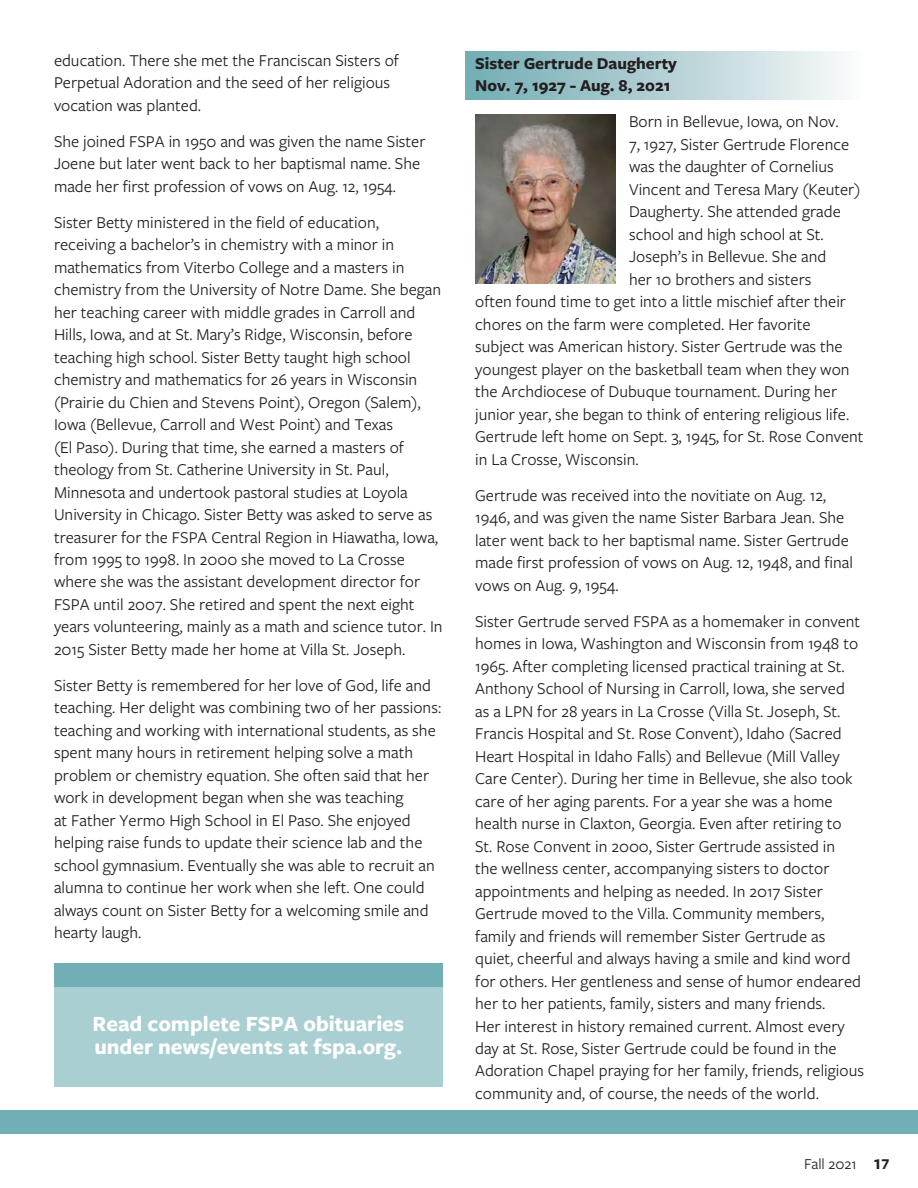
<style>
.page{position:relative;width:918px;height:1188px;background:#fff}
.page>*{position:absolute;margin:0;border:0;box-sizing:border-box;transform-origin:0 0}
.Sidebar{font:700 22.5px/22.5px "Freight Sans Pro";color:#fff}
.Sidebar-2{font:17.25px/22.5px "Freight Sans Pro";color:#231f20}
.Sidebar-3{font:700 17.25px/22.5px "Freight Sans Pro";color:#231f20}
.t1{font:15.75px "Freight Sans Pro";color:#231f20}
.s1{font-weight:700}
</style>
<div class="page">
<div style="left:466px;top:51px;width:398px;height:48px;background:linear-gradient(to right,#71abb2,#fafafa)"></div>
<img style="left:475px;top:114px;width:141px;height:170px">
<div style="left:0;top:1110px;width:918px;height:24px;background:#71afb5"></div>
<div style="left:54px;top:963px;width:389px;height:24px;background:#71afb5"></div>
<div style="left:54px;top:987px;width:389px;height:99px;background:#a9cfd2"></div>
<p class="Sidebar-2" style="left:54px;top:48px;width:347px">education. There she met the Franciscan Sisters of<br>Perpetual Adoration and the seed of her religious vocation was planted.</p>
<p class="Sidebar-2" style="left:54px;top:129px;width:373px">She joined FSPA in 1950 and was given the name Sister<br>Joene but later went back to her baptismal name. She made her first profession of vows on Aug. 12, 1954.</p>
<p class="Sidebar-2" style="left:54px;top:210px;width:390px">Sister Betty ministered in the field of education, receiving a bachelor’s in chemistry with a minor in mathematics from Viterbo College and a masters in chemistry from the University of Notre Dame. She began her teaching career with middle grades in Carroll and Hills, Iowa, and at St. Mary’s Ridge, Wisconsin, before teaching high school. Sister Betty taught high school chemistry and mathematics for 26 years in Wisconsin (Prairie du Chien and Stevens Point), Oregon (Salem), Iowa (Bellevue, Carroll and West Point) and Texas<br>(El Paso). During that time, she earned a masters of theology from St. Catherine University in St. Paul, Minnesota and undertook pastoral studies at Loyola University in Chicago. Sister Betty was asked to serve as treasurer for the FSPA Central Region in Hiawatha, Iowa, from 1995 to 1998. In 2000 she moved to La Crosse where she was the assistant development director for FSPA until 2007. She retired and spent the next eight years volunteering, mainly as a math and science tutor. In 2015 Sister Betty made her home at Villa St. Joseph.</p>
<p class="Sidebar-2" style="left:54px;top:673px;width:389px">Sister Betty is remembered for her love of God, life and teaching. Her delight was combining two of her passions: teaching and working with international students, as she spent many hours in retirement helping solve a math problem or chemistry equation. She often said that her work in development began when she was teaching<br>at Father Yermo High School in El Paso. She enjoyed helping raise funds to update their science lab and the school gymnasium. Eventually she was able to recruit an alumna to continue her work when she left. One could always count on Sister Betty for a welcoming smile and hearty laugh.</p>
<p class="Sidebar" style="left:93px;top:1012px;width:313px">Read complete FSPA obituaries under news/events at fspa.org.</p>
<p class="Sidebar-3" style="left:475px;top:51px;width:203px">Sister Gertrude Daugherty<br>Nov. 7, 1927 - Aug. 8, 2021</p>
<p class="Sidebar-2" style="left:629px;top:110px;width:211px">Born in Bellevue, Iowa, on Nov.</p>
<p class="Sidebar-2" style="left:629px;top:132px;width:222px">7, 1927, Sister Gertrude Florence</p>
<p class="Sidebar-2" style="left:629px;top:155px;width:206px">was the daughter of Cornelius</p>
<p class="Sidebar-2" style="left:629px;top:177px;width:233px">Vincent and Teresa Mary (Keuter)</p>
<p class="Sidebar-2" style="left:629px;top:200px;width:213px">Daugherty. She attended grade</p>
<p class="Sidebar-2" style="left:629px;top:222px;width:196px">school and high school at St.</p>
<p class="Sidebar-2" style="left:629px;top:245px;width:199px">Joseph’s in Bellevue. She and</p>
<p class="Sidebar-2" style="left:629px;top:267px;width:184px">her 10 brothers and sisters</p>
<p class="Sidebar-2" style="left:475px;top:290px;width:372px">often found time to get into a little mischief after their</p>
<p class="Sidebar-2" style="left:475px;top:312px;width:337px">chores on the farm were completed. Her favorite</p>
<p class="Sidebar-2" style="left:475px;top:335px;width:369px">subject was American history. Sister Gertrude was the</p>
<p class="Sidebar-2" style="left:475px;top:357px;width:376px">youngest player on the basketball team when they won</p>
<p class="Sidebar-2" style="left:475px;top:380px;width:364px">the Archdiocese of Dubuque tournament. During her</p>
<p class="Sidebar-2" style="left:475px;top:402px;width:376px">junior year, she began to think of entering religious life.</p>
<p class="Sidebar-2" style="left:475px;top:425px;width:390px">Gertrude left home on Sept. 3, 1945, for St. Rose Convent</p>
<p class="Sidebar-2" style="left:475px;top:447px;width:165px">in La Crosse, Wisconsin.</p>
<p class="Sidebar-2" style="left:475px;top:483px;width:379px">Gertrude was received into the novitiate on Aug. 12, 1946, and was given the name Sister Barbara Jean. She later went back to her baptismal name. Sister Gertrude made first profession of vows on Aug. 12, 1948, and final vows on Aug. 9, 1954.</p>
<p class="Sidebar-2" style="left:475px;top:609px;width:390px">Sister Gertrude served FSPA as a homemaker in convent homes in Iowa, Washington and Wisconsin from 1948 to 1965. After completing licensed practical training at St.<br>Anthony School of Nursing in Carroll, Iowa, she served<br>as a LPN for 28 years in La Crosse (Villa St. Joseph, St.<br>Francis Hospital and St. Rose Convent), Idaho (Sacred Heart Hospital in Idaho Falls) and Bellevue (Mill Valley Care Center). During her time in Bellevue, she also took care of her aging parents. For a year she was a home health nurse in Claxton, Georgia. Even after retiring to<br>St. Rose Convent in 2000, Sister Gertrude assisted in<br>the wellness center, accompanying sisters to doctor appointments and helping as needed. In 2017 Sister Gertrude moved to the Villa. Community members, family and friends will remember Sister Gertrude as quiet, cheerful and always having a smile and kind word for others. Her gentleness and sense of humor endeared her to her patients, family, sisters and many friends.<br>Her interest in history remained current. Almost every day at St. Rose, Sister Gertrude could be found in the Adoration Chapel praying for her family, friends, religious community and, of course, the needs of the world.</p>
<p class="t1" style="left:804px;top:1153px;width:87px">Fall 2021 <span class="s1">17</span></p>
</div>
